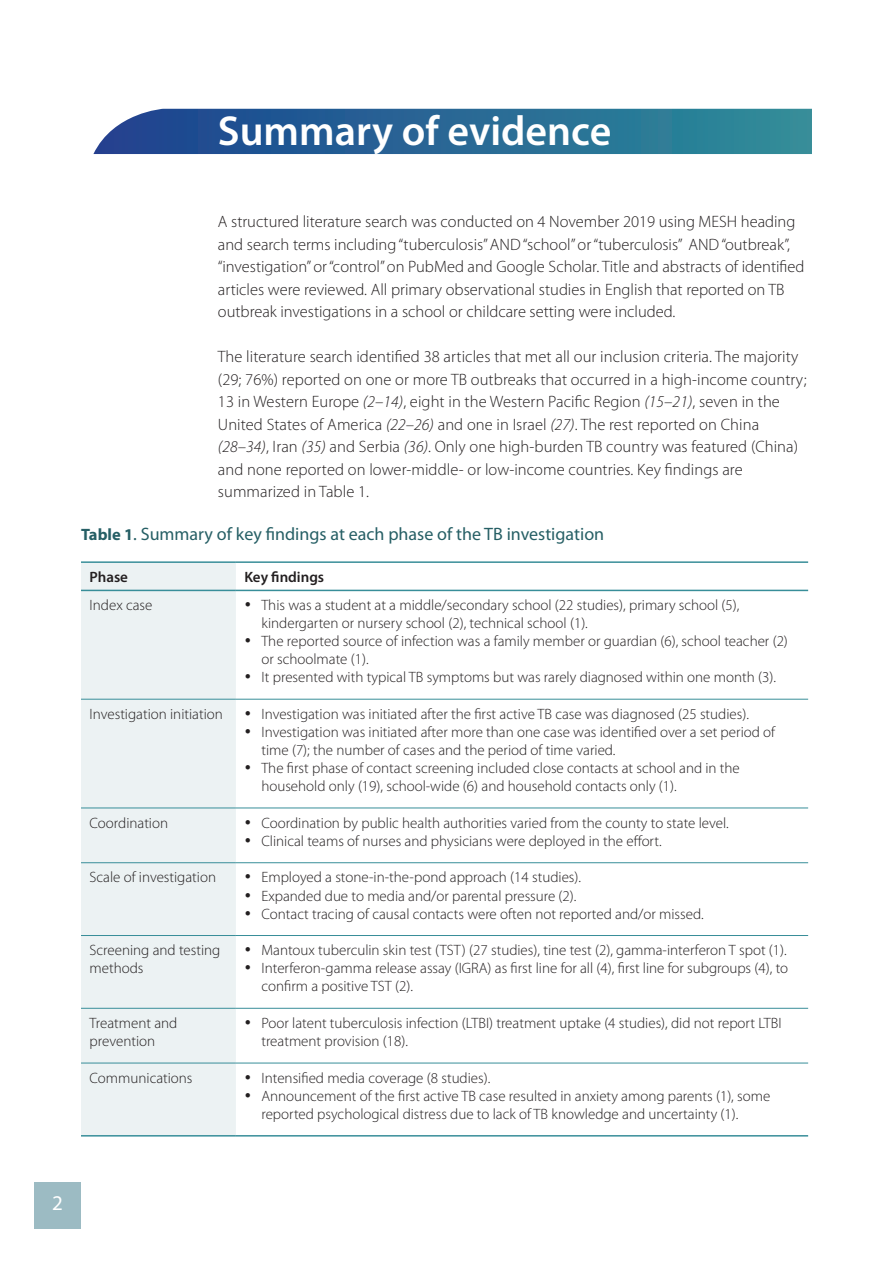
<style>
.page{position:relative;width:893px;height:1263px;background:#fff}
.page>*{position:absolute;margin:0;border:0;box-sizing:border-box;transform-origin:0 0}
.t1{font:600 42px "Myriad Pro";color:#fff}
.t2{font:21px "Myriad Pro";color:#fff}
.Table_Title{font:18px "Myriad Pro";color:#265f65}
.Body_Text{font:300 16.5px/22.5px "Myriad Pro";color:#231f20}
.Table_Body{font:300 15px/18px "Myriad Pro";color:#231f20}
.Table_Head{font:600 15px "Myriad Pro";color:#231f20}
.s1{font-style:italic}
.s2{font-weight:700;font-size:16.5px}
</style>
<div class="page">
<div style="left:34px;top:1182px;width:47px;height:47px;background:#9cbbc3"></div>
<div style="left:81px;top:563px;width:155px;height:572px;background:#ecf2f3"></div>
<hr style="left:81px;top:561px;width:155px;height:2px;background:#388e99">
<hr style="left:236px;top:561px;width:572px;height:2px;background:#388e99">
<hr style="left:81px;top:590px;width:155px;height:1px;background:#388e99">
<hr style="left:236px;top:590px;width:572px;height:1px;background:#388e99">
<hr style="left:81px;top:699px;width:155px;height:1px;background:#388e99">
<hr style="left:236px;top:699px;width:572px;height:1px;background:#388e99">
<hr style="left:81px;top:807px;width:155px;height:1px;background:#388e99">
<hr style="left:236px;top:807px;width:572px;height:1px;background:#388e99">
<hr style="left:81px;top:862px;width:155px;height:1px;background:#388e99">
<hr style="left:236px;top:862px;width:572px;height:1px;background:#388e99">
<hr style="left:81px;top:935px;width:155px;height:1px;background:#388e99">
<hr style="left:236px;top:935px;width:572px;height:1px;background:#388e99">
<hr style="left:81px;top:1008px;width:155px;height:1px;background:#388e99">
<hr style="left:236px;top:1008px;width:572px;height:1px;background:#388e99">
<hr style="left:81px;top:1063px;width:155px;height:1px;background:#388e99">
<hr style="left:236px;top:1063px;width:572px;height:1px;background:#388e99">
<hr style="left:81px;top:1135px;width:155px;height:1px;background:#388e99">
<hr style="left:236px;top:1135px;width:572px;height:1px;background:#388e99">
<svg style="left:93px;top:109px;width:719px;height:45px;background:#2e6c97"></svg>
<p class="t1" style="left:218px;top:104px;width:395px">Summary of evidence</p>
<p class="Body_Text" style="left:218px;top:211px;width:588px">A structured literature search was conducted on 4 November 2019 using MESH heading and search terms including “tuberculosis” AND “school” or “tuberculosis” AND “outbreak”, “investigation” or “control” on PubMed and Google Scholar. Title and abstracts of identified articles were reviewed. All primary observational studies in English that reported on TB outbreak investigations in a school or childcare setting were included.</p>
<p class="Body_Text" style="left:218px;top:346px;width:590px">The literature search identified 38 articles that met all our inclusion criteria. The majority (29; 76%) reported on one or more TB outbreaks that occurred in a high-income country; 13 in Western Europe <span class="s1">(2–14)</span>, eight in the Western Pacific Region <span class="s1">(15–21)</span>, seven in the United States of America <span class="s1">(22–26)</span> and one in Israel <span class="s1">(27)</span>. The rest reported on China <span class="s1">(28–34)</span>, Iran <span class="s1">(35)</span> and Serbia <span class="s1">(36)</span>. Only one high-burden TB country was featured (China) and none reported on lower-middle- or low-income countries. Key findings are summarized in Table 1.</p>
<p class="Table_Title" style="left:81px;top:523px;width:525px"><span class="s2">Table 1</span>. Summary of key findings at each phase of the TB investigation</p>
<p class="Table_Head" style="left:90px;top:567px;width:40px">Phase</p>
<p class="Table_Head" style="left:244px;top:567px;width:81px">Key findings</p>
<p class="Table_Body" style="left:90px;top:596px;width:64px">Index case</p>
<p class="Table_Body" style="left:261px;top:596px;width:480px;text-indent:-17px">• This was a student at a middle/secondary school (22 studies), primary school (5), kindergarten or nursery school (2), technical school (1).</p>
<p class="Table_Body" style="left:261px;top:632px;width:528px;text-indent:-17px">• The reported source of infection was a family member or guardian (6), school teacher (2) or schoolmate (1).</p>
<p class="Table_Body" style="left:244px;top:668px;width:533px">• It presented with typical TB symptoms but was rarely diagnosed within one month (3).</p>
<p class="Table_Body" style="left:90px;top:705px;width:135px">Investigation initiation</p>
<p class="Table_Body" style="left:244px;top:705px;width:506px">• Investigation was initiated after the first active TB case was diagnosed (25 studies).</p>
<p class="Table_Body" style="left:261px;top:723px;width:515px;text-indent:-17px">• Investigation was initiated after more than one case was identified over a set period of time (7); the number of cases and the period of time varied.</p>
<p class="Table_Body" style="left:261px;top:759px;width:480px;text-indent:-17px">• The first phase of contact screening included close contacts at school and in the household only (19), school-wide (6) and household contacts only (1).</p>
<p class="Table_Body" style="left:90px;top:814px;width:80px">Coordination</p>
<p class="Table_Body" style="left:244px;top:814px;width:486px">• Coordination by public health authorities varied from the county to state level.</p>
<p class="Table_Body" style="left:244px;top:832px;width:419px">• Clinical teams of nurses and physicians were deployed in the effort.</p>
<p class="Table_Body" style="left:90px;top:869px;width:128px">Scale of investigation</p>
<p class="Table_Body" style="left:244px;top:869px;width:338px">• Employed a stone-in-the-pond approach (14 studies).</p>
<p class="Table_Body" style="left:244px;top:887px;width:334px">• Expanded due to media and/or parental pressure (2).</p>
<p class="Table_Body" style="left:244px;top:905px;width:461px">• Contact tracing of causal contacts were often not reported and/or missed.</p>
<p class="Table_Body" style="left:90px;top:941px;width:132px">Screening and testing methods</p>
<p class="Table_Body" style="left:244px;top:941px;width:544px">• Mantoux tuberculin skin test (TST) (27 studies), tine test (2), gamma-interferon T spot (1).</p>
<p class="Table_Body" style="left:261px;top:959px;width:528px;text-indent:-17px">• Interferon-gamma release assay (IGRA) as first line for all (4), first line for subgroups (4), to confirm a positive TST (2).</p>
<p class="Table_Body" style="left:90px;top:1014px;width:89px">Treatment and prevention</p>
<p class="Table_Body" style="left:261px;top:1014px;width:522px;text-indent:-17px">• Poor latent tuberculosis infection (LTBI) treatment uptake (4 studies), did not report LTBI treatment provision (18).</p>
<p class="Table_Body" style="left:90px;top:1069px;width:105px">Communications</p>
<p class="Table_Body" style="left:244px;top:1069px;width:247px">• Intensified media coverage (8 studies).</p>
<p class="Table_Body" style="left:261px;top:1087px;width:510px;text-indent:-17px">• Announcement of the first active TB case resulted in anxiety among parents (1), some reported psychological distress due to lack of TB knowledge and uncertainty (1).</p>
<h2 class="t2" style="left:52px;top:1190px;width:12px">2</h2>
</div>
